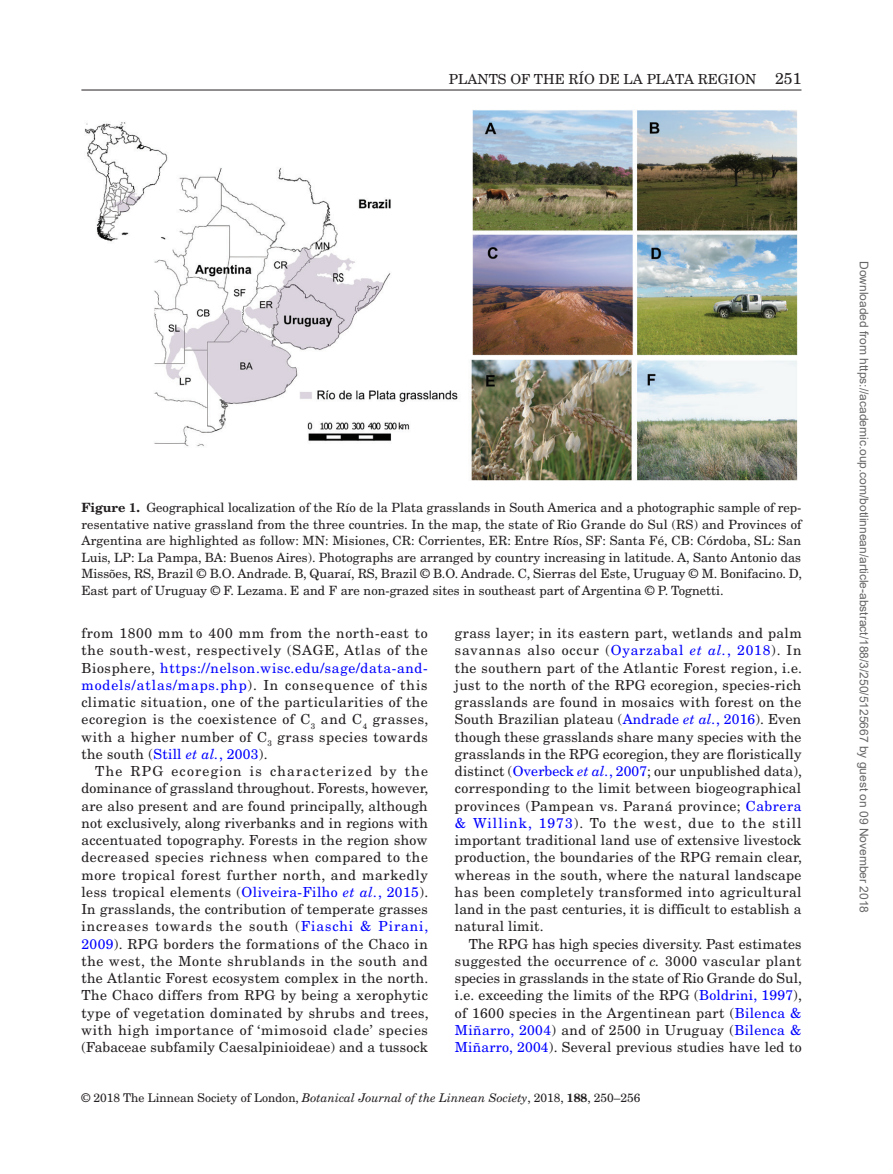
<style>
.page{position:relative;width:893px;height:1174px;background:#fff}
.page>*{position:absolute;margin:0;border:0;box-sizing:border-box;transform-origin:0 0}
.t1{font:13.8px/17.2px "New Century Schlbk";letter-spacing:.01em;color:#231f20;text-align:justify}
.t2{font:12.75px/16.5px "New Century Schlbk";color:#231f20;text-align:justify}
.t3{font:12px "Arial";color:#666}
.t4{font:12px "New Century Schlbk";color:#231f20}
.s1{font-size:15.75px}
.s2{font-weight:700}
.s3{color:#00f}
.s4{font-style:italic;color:#00f}
.s5{font-style:italic}
</style>
<div class="page">
<hr style="left:81px;top:90px;width:720px;height:1px;background:#231f20">
<img style="left:85px;top:110px;width:713px;height:371px">
<p class="t1" style="left:449px;top:70px;width:354px">PLANTS OF THE RÍO DE LA PLATA REGION <span class="s1">251</span></p>
<p class="t2" style="left:81px;top:499px;width:722px"><span class="s2">Figure 1.</span> Geographical localization of the Río de la Plata grasslands in South America and a photographic sample of rep&shy;resentative native grassland from the three countries. In the map, the state of Rio Grande do Sul (RS) and Provinces of Argentina are highlighted as follow: MN: Misiones, CR: Corrientes, ER: Entre Ríos, SF: Santa Fé, CB: Córdoba, SL: San Luis, LP: La Pampa, BA: Buenos Aires). Photographs are arranged by country increasing in latitude. A, Santo Antonio das Missões, RS, Brazil © B.O. Andrade. B, Quaraí, RS, Brazil © B.O. Andrade. C, Sierras del Este, Uruguay © M. Bonifacino. D, East part of Uruguay © F. Lezama. E and F are non-grazed sites in southeast part of Argentina © P. Tognetti.</p>
<p class="t1" style="left:81px;top:624px;width:349px">from 1800 mm to 400 mm from the north-east to the south-west, respectively (SAGE, Atlas of the Biosphere, <span class="s3">https://nelson.wisc.edu/sage/data-and&shy;models/atlas/maps.php</span>). In consequence of this climatic situation, one of the particularities of the ecoregion is the coexistence of C<sub>3</sub> and C<sub>4</sub> grasses, with a higher number of C<sub>3</sub> grass species towards the south (<span class="s3">Still</span> <span class="s4">et al.</span><span class="s3">, 2003</span>).</p>
<p class="t1" style="left:81px;top:762px;width:349px;text-indent:14px">The RPG ecoregion is characterized by the dominance of grassland throughout. Forests, however, are also present and are found principally, although not exclusively, along riverbanks and in regions with accentuated topography. Forests in the region show decreased species richness when compared to the more tropical forest further north, and markedly less tropical elements (<span class="s3">Oliveira-Filho</span> <span class="s4">et al.</span><span class="s3">, 2015</span>).<br>In grasslands, the contribution of temperate grasses increases towards the south (<span class="s3">Fiaschi &amp; Pirani, 2009</span>). RPG borders the formations of the Chaco in the west, the Monte shrublands in the south and the Atlantic Forest ecosystem complex in the north.<br>The Chaco differs from RPG by being a xerophytic type of vegetation dominated by shrubs and trees, with high importance of ‘mimosoid clade’ species (Fabaceae subfamily Caesalpinioideae) and a tussock</p>
<p class="t1" style="left:455px;top:624px;width:349px">grass layer; in its eastern part, wetlands and palm savannas also occur (<span class="s3">Oyarzabal</span> <span class="s4">et al.</span><span class="s3">, 2018</span>). In the southern part of the Atlantic Forest region, i.e. just to the north of the RPG ecoregion, species-rich grasslands are found in mosaics with forest on the South Brazilian plateau (<span class="s3">Andrade</span> <span class="s4">et al.</span><span class="s3">, 2016</span>). Even though these grasslands share many species with the grasslands in the RPG ecoregion, they are floristically distinct (<span class="s3">Overbeck</span> <span class="s4">et al.</span><span class="s3">, 2007</span>; our unpublished data), corresponding to the limit between biogeographical provinces (Pampean vs. Paraná province; <span class="s3">Cabrera &amp; Willink, 1973</span>). To the west, due to the still important traditional land use of extensive livestock production, the boundaries of the RPG remain clear, whereas in the south, where the natural landscape has been completely transformed into agricultural land in the past centuries, it is difficult to establish a natural limit.</p>
<p class="t1" style="left:455px;top:935px;width:349px;text-indent:14px">The RPG has high species diversity. Past estimates suggested the occurrence of <span class="s5">c.</span> 3000 vascular plant species in grasslands in the state of Rio Grande do Sul, i.e. exceeding the limits of the RPG (<span class="s3">Boldrini, 1997</span>), of 1600 species in the Argentinean part (<span class="s3">Bilenca &amp; Miñarro, 2004</span>) and of 2500 in Uruguay (<span class="s3">Bilenca &amp; Miñarro, 2004</span>). Several previous studies have led to</p>
<p class="t4" style="left:81px;top:1090px;width:560px">© 2018 The Linnean Society of London, <span class="s5">Botanical Journal of the Linnean Society</span>, 2018, <span class="s2">188</span>, 250–256</p>
<p class="t3" style="left:868px;top:261px;width:654px;rotate:90deg">Downloaded from https://academic.oup.com/botlinnean/article-abstract/188/3/250/5125667 by guest on 09 November 2018</p>
</div>
